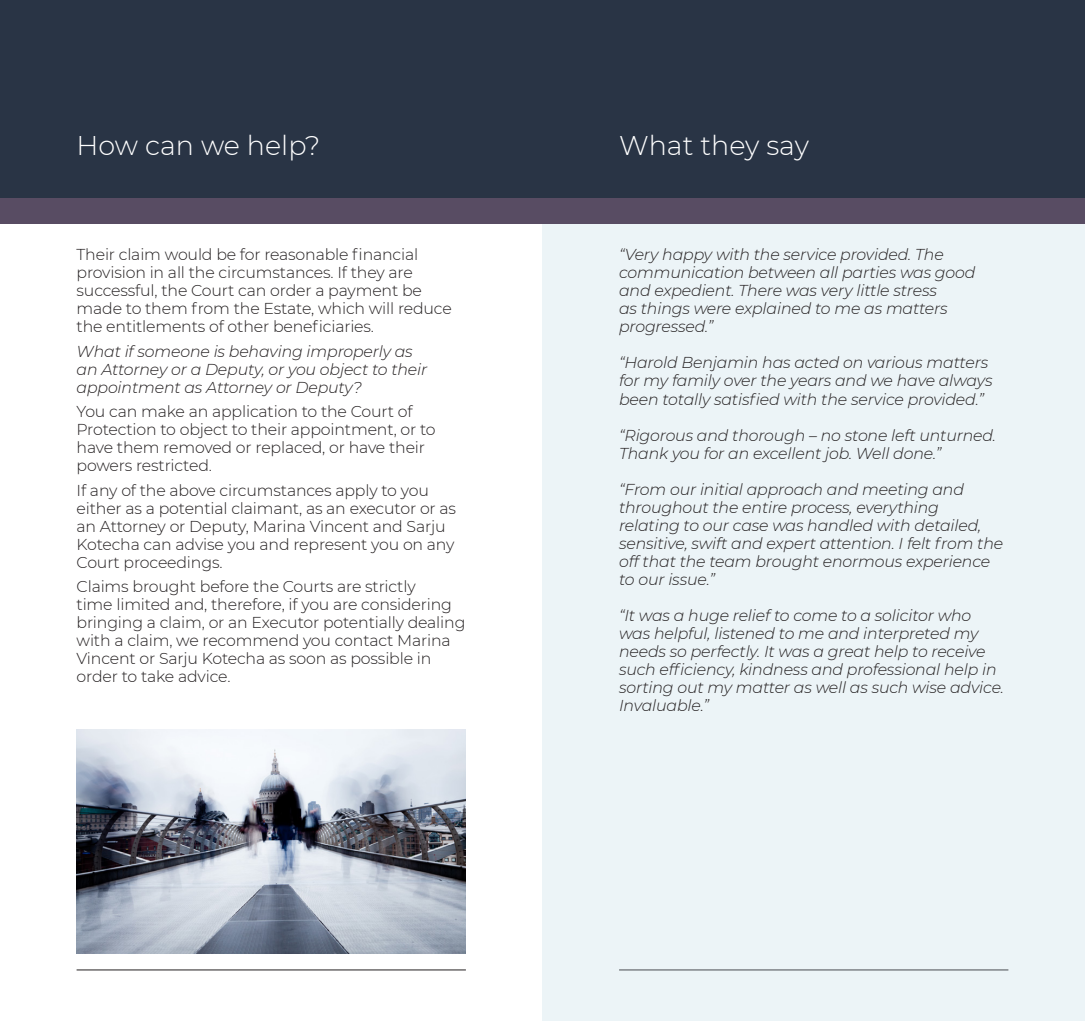
<style>
.page{position:relative;width:1085px;height:1021px;background:#fff}
.page>*{position:absolute;margin:0;border:0;box-sizing:border-box;transform-origin:0 0}
.t1{font:300 27px "Montserrat";color:#fff}
.t2{font:italic 300 15.75px/18px "Montserrat";letter-spacing:-.01em;color:#231f20}
.t3{font:300 15.75px/18px "Montserrat";letter-spacing:-.01em;color:#231f20}
</style>
<div class="page">
<div style="left:0;top:0;width:1084px;height:198px;background:#293445"></div>
<div style="left:0;top:198px;width:1084px;height:26px;background:#584c63"></div>
<hr style="left:77px;top:969px;width:389px;height:1px;background:#231f20">
<div style="left:542px;top:224px;width:542px;height:796px;background:#ecf4f7"></div>
<img style="left:77px;top:729px;width:389px;height:224px">
<p class="t1" style="left:77px;top:127px;width:245px">How can we help?</p>
<p class="t1" style="left:619px;top:127px;width:191px">What they say</p>
<p class="t3" style="left:77px;top:245px;width:376px">Their claim would be for reasonable financial provision in all the circumstances. If they are successful, the Court can order a payment be made to them from the Estate, which will reduce the entitlements of other beneficiaries.</p>
<p class="t2" style="left:77px;top:342px;width:352px">What if someone is behaving improperly as an Attorney or a Deputy, or you object to their appointment as Attorney or Deputy?</p>
<p class="t3" style="left:77px;top:402px;width:360px">You can make an application to the Court of Protection to object to their appointment, or to have them removed or replaced, or have their powers restricted.</p>
<p class="t3" style="left:77px;top:480px;width:381px">If any of the above circumstances apply to you either as a potential claimant, as an executor or as an Attorney or Deputy, Marina Vincent and Sarju Kotecha can advise you and represent you on any Court proceedings.</p>
<p class="t3" style="left:77px;top:577px;width:390px">Claims brought before the Courts are strictly<br>time limited and, therefore, if you are considering bringing a claim, or an Executor potentially dealing with a claim, we recommend you contact Marina Vincent or Sarju Kotecha as soon as possible in order to take advice.</p>
<p class="t2" style="left:619px;top:245px;width:358px">“Very happy with the service provided. The communication between all parties was good and expedient. There was very little stress<br>as things were explained to me as matters progressed.”</p>
<p class="t2" style="left:619px;top:353px;width:375px">“Harold Benjamin has acted on various matters for my family over the years and we have always been totally satisfied with the service provided.”</p>
<p class="t2" style="left:619px;top:425px;width:378px">“Rigorous and thorough – no stone left unturned.<br>Thank you for an excellent job. Well done.”</p>
<p class="t2" style="left:619px;top:479px;width:346px">“From our initial approach and meeting and throughout the entire process, everything</p>
<p class="t2" style="left:619px;top:515px;width:385px">relating to our case was handled with detailed, sensitive, swift and expert attention. I felt from the off that the team brought enormous experience to our issue.”</p>
<p class="t2" style="left:619px;top:605px;width:386px">“It was a huge relief to come to a solicitor who was helpful, listened to me and interpreted my needs so perfectly. It was a great help to receive such efficiency, kindness and professional help in sorting out my matter as well as such wise advice.<br>Invaluable.”</p>
</div>
